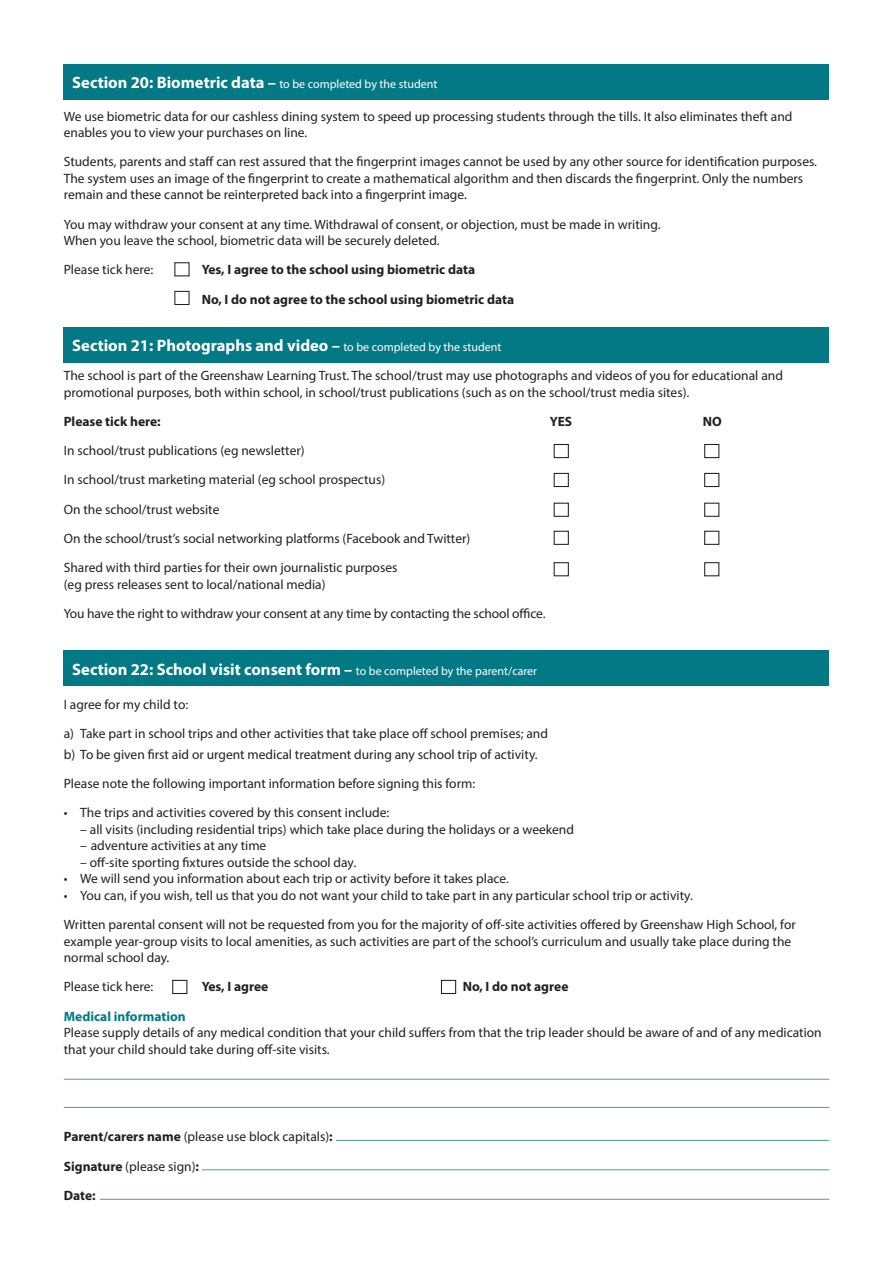
<style>
.page{position:relative;width:893px;height:1263px;background:#fff}
.page>*{position:absolute;margin:0;border:0;box-sizing:border-box;transform-origin:0 0}
.t1{font:700 16.5px "Myriad Pro";color:#fff}
.t2{font:13.5px/29.2px "Myriad Pro";color:#231f20}
.t3{font:700 13.5px/29.2px "Myriad Pro";color:#231f20}
.t4{font:700 13.5px "Myriad Pro";color:#037985}
.t5{font:12px "Myriad Pro";color:#fff}
.s1{font-weight:700;font-size:16.5px}
.s2{font-weight:400;font-size:12px}
.s3{font-weight:700}
</style>
<div class="page">
<div style="left:64px;top:64px;width:765px;height:35px;background:#037985"></div>
<div style="left:64px;top:327px;width:765px;height:36px;background:#037985"></div>
<div style="left:64px;top:651px;width:765px;height:35px;background:#037985"></div>
<div style="left:172px;top:980px;width:15px;height:14px;border:1px solid #231f20"></div>
<div style="left:441px;top:980px;width:15px;height:14px;border:1px solid #231f20"></div>
<hr style="left:336px;top:1140px;width:493px;height:1px;background:#5199a3">
<hr style="left:64px;top:1079px;width:765px;height:1px;background:#5199a3">
<hr style="left:64px;top:1107px;width:765px;height:1px;background:#5199a3">
<hr style="left:202px;top:1169px;width:627px;height:1px;background:#5199a3">
<hr style="left:100px;top:1199px;width:729px;height:1px;background:#5199a3">
<div style="left:554px;top:473px;width:15px;height:14px;border:1px solid #231f20"></div>
<div style="left:554px;top:503px;width:15px;height:14px;border:1px solid #231f20"></div>
<div style="left:554px;top:531px;width:15px;height:14px;border:1px solid #231f20"></div>
<div style="left:554px;top:562px;width:15px;height:14px;border:1px solid #231f20"></div>
<div style="left:554px;top:444px;width:15px;height:14px;border:1px solid #231f20"></div>
<div style="left:704px;top:473px;width:15px;height:14px;border:1px solid #231f20"></div>
<div style="left:704px;top:503px;width:15px;height:14px;border:1px solid #231f20"></div>
<div style="left:704px;top:531px;width:15px;height:14px;border:1px solid #231f20"></div>
<div style="left:704px;top:562px;width:15px;height:14px;border:1px solid #231f20"></div>
<div style="left:704px;top:444px;width:15px;height:14px;border:1px solid #231f20"></div>
<div style="left:174px;top:262px;width:16px;height:14px;border:1px solid #231f20"></div>
<div style="left:174px;top:291px;width:16px;height:14px;border:1px solid #231f20"></div>
<p class="t5" style="left:72px;top:76px;width:367px"><span class="s1">Section 20: Biometric data –</span> to be completed by the student</p>
<p class="t2" style="left:64px;top:108px;width:730px;line-height:16.5px">We use biometric data for our cashless dining system to speed up processing students through the tills. It also eliminates theft and enables you to view your purchases on line.</p>
<p class="t2" style="left:64px;top:153px;width:755px;line-height:16.5px">Students, parents and staff can rest assured that the fingerprint images cannot be used by any other source for identification purposes.<br>The system uses an image of the fingerprint to create a mathematical algorithm and then discards the fingerprint. Only the numbers remain and these cannot be reinterpreted back into a fingerprint image.</p>
<p class="t2" style="left:64px;top:216px;width:598px;line-height:16.5px">You may withdraw your consent at any time. Withdrawal of consent, or objection, must be made in writing.<br>When you leave the school, biometric data will be securely deleted.</p>
<p class="t2" style="left:64px;top:255px;width:91px">Please tick here:</p>
<p class="t3" style="left:202px;top:255px;width:314px">Yes, I agree to the school using biometric data<br>No, I do not agree to the school using biometric data</p>
<p class="t1" style="left:72px;top:335px;width:431px">Section 21: Photographs and video – <span class="s2">to be completed by the student</span></p>
<p class="t2" style="left:64px;top:367px;width:721px;line-height:16.5px">The school is part of the Greenshaw Learning Trust. The school/trust may use photographs and videos of you for educational and promotional purposes, both within school, in school/trust publications (such as on the school/trust media sites).</p>
<p class="t3" style="left:64px;top:406px;width:99px">Please tick here:</p>
<p class="t3" style="left:550px;top:406px;width:24px">YES</p>
<p class="t3" style="left:703px;top:406px;width:20px">NO</p>
<p class="t2" style="left:64px;top:436px;width:408px">In school/trust publications (eg newsletter)<br>In school/trust marketing material (eg school prospectus)<br>On the school/trust website<br>On the school/trust’s social networking platforms (Facebook and Twitter)<br>Shared with third parties for their own journalistic purposes</p>
<p class="t2" style="left:64px;top:569px;width:483px">(eg press releases sent to local/national media)<br>You have the right to withdraw your consent at any time by contacting the school office.</p>
<p class="t1" style="left:72px;top:658px;width:466px">Section 22: School visit consent form – <span class="s2">to be completed by the parent/carer</span></p>
<p class="t2" style="left:64px;top:689px;width:486px">I agree for my child to:<br>a) Take part in school trips and other activities that take place off school premises; and</p>
<p class="t2" style="left:64px;top:739px;width:475px">b) To be given first aid or urgent medical treatment during any school trip of activity.<br>Please note the following important information before signing this form:</p>
<p class="t2" style="left:64px;top:798px;width:327px">• The trips and activities covered by this consent include:</p>
<p class="t2" style="left:80px;top:814px;width:495px">– all visits (including residential trips) which take place during the holidays or a weekend</p>
<p class="t2" style="left:80px;top:831px;width:188px">– adventure activities at any time</p>
<p class="t2" style="left:80px;top:847px;width:277px">– off-site sporting fixtures outside the school day.</p>
<p class="t2" style="left:64px;top:864px;width:447px">• We will send you information about each trip or activity before it takes place.</p>
<p class="t2" style="left:64px;top:880px;width:733px">• You can, if you wish, tell us that you do not want your child to take part in any particular school trip or activity.<br>Written parental consent will not be requested from you for the majority of off-site activities offered by Greenshaw High School, for</p>
<p class="t2" style="left:64px;top:932px;width:729px;line-height:16.5px">example year-group visits to local amenities, as such activities are part of the school’s curriculum and usually take place during the normal school day.</p>
<p class="t2" style="left:64px;top:972px;width:91px">Please tick here:</p>
<p class="t3" style="left:202px;top:972px;width:68px">Yes, I agree</p>
<p class="t3" style="left:463px;top:972px;width:107px">No, I do not agree</p>
<p class="t4" style="left:64px;top:1007px;width:124px">Medical information</p>
<p class="t2" style="left:64px;top:1024px;width:759px;line-height:16.5px">Please supply details of any medical condition that your child suffers from that the trip leader should be aware of and of any medication that your child should take during off-site visits.</p>
<p class="t2" style="left:64px;top:1122px;width:271px"><span class="s3">Parent/carers name</span> (please use block capitals)<span class="s3">:<br>Signature</span> (please sign)<span class="s3">:<br>Date:</span></p>
</div>
